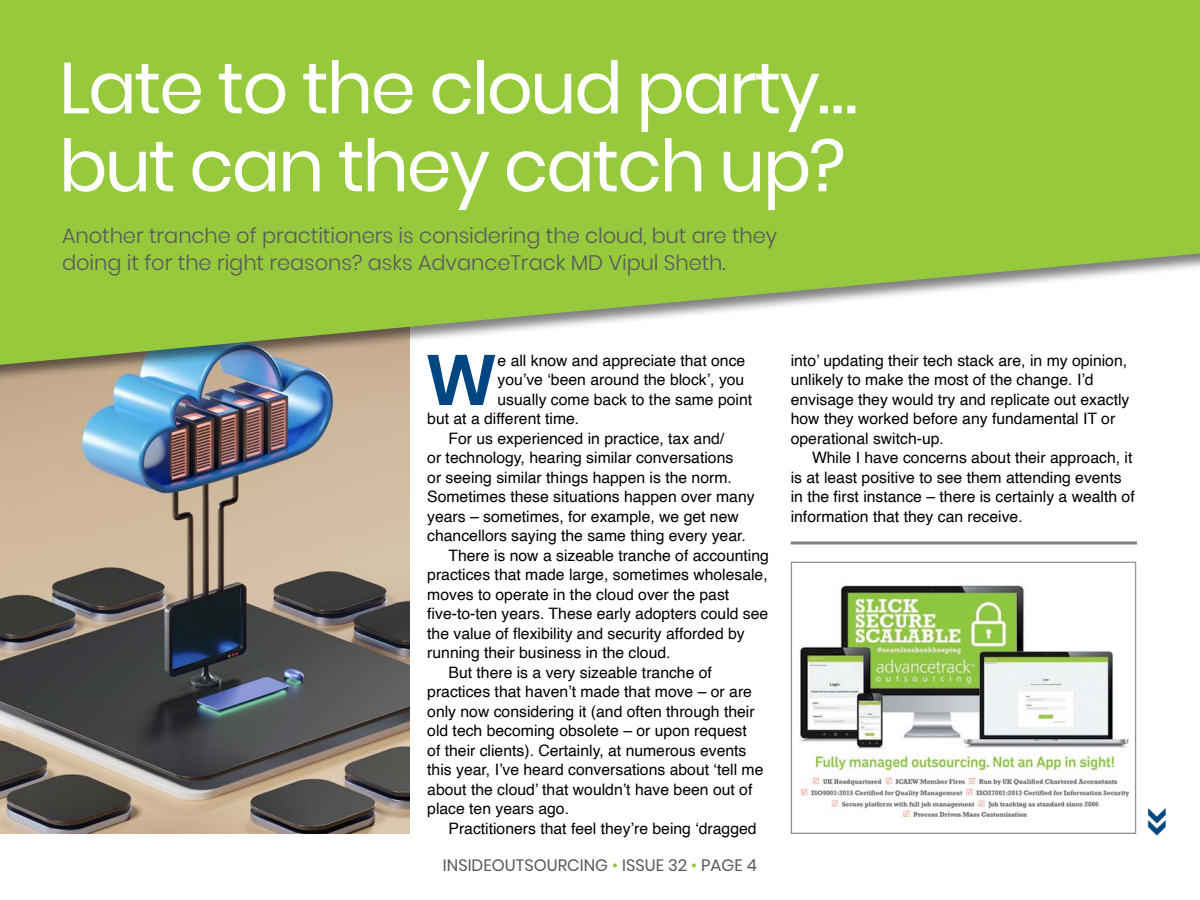
<style>
.page{position:relative;width:1200px;height:900px;background:#fff}
.page>*{position:absolute;margin:0;border:0;box-sizing:border-box;transform-origin:0 0}
.t1{font:72px/78px "Poppins";letter-spacing:-.03em;color:#fff}
.t2{font:600 70.95px "Poppins";color:#004781}
.t3{font:600 39px "Poppins";color:#004781}
.t4{font:300 21px/27px "Poppins";letter-spacing:-.005em;color:#58595b}
.t5{font:16.5px "Poppins";color:#58595b}
.t6{font:15.75px/19.5px "Helvetica";color:#000}
.s1{color:#97c93d}
</style>
<div class="page">
<img style="left:0;top:385px;width:409px;height:449px">
<div style="left:0;top:0;width:1200px;height:385px;background:#000;opacity:.5"></div>
<svg style="left:0;top:0;width:1200px;height:365px;background:#a2cd56"></svg>
<img style="left:800px;top:585px;width:330px;height:234px">
<div style="left:791px;top:562px;width:345px;height:272px;border:1px solid #939598"></div>
<hr style="left:791px;top:541px;width:346px;height:3px;background:#808080">
<h1 class="t1" style="left:59px;top:49px;width:800px">Late to the cloud party… but can they catch up?</h1>
<h3 class="t4" style="left:62px;top:222px;width:717px">Another tranche of practitioners is considering the cloud, but are they doing it for the right reasons? asks AdvanceTrack MD Vipul Sheth.</h3>
<h2 class="t2" style="left:425px;top:339px;width:74px">W</h2>
<p class="t6" style="left:498px;top:351px;width:249px">e all know and appreciate that once</p>
<p class="t6" style="left:498px;top:371px;width:248px">you’ve ‘been around the block’, you</p>
<p class="t6" style="left:498px;top:390px;width:256px">usually come back to the same point</p>
<p class="t6" style="left:427px;top:410px;width:154px">but at a different time.</p>
<p class="t6" style="left:449px;top:429px;width:277px">For us experienced in practice, tax and/</p>
<p class="t6" style="left:427px;top:449px;width:308px">or technology, hearing similar conversations</p>
<p class="t6" style="left:427px;top:468px;width:306px">or seeing similar things happen is the norm.</p>
<p class="t6" style="left:427px;top:488px;width:329px">Sometimes these situations happen over many</p>
<p class="t6" style="left:427px;top:507px;width:313px">years – sometimes, for example, we get new</p>
<p class="t6" style="left:427px;top:527px;width:320px">chancellors saying the same thing every year.</p>
<p class="t6" style="left:449px;top:546px;width:322px">There is now a sizeable tranche of accounting</p>
<p class="t6" style="left:427px;top:566px;width:342px">practices that made large, sometimes wholesale,</p>
<p class="t6" style="left:427px;top:585px;width:304px">moves to operate in the cloud over the past</p>
<p class="t6" style="left:427px;top:605px;width:343px">five-to-ten years. These early adopters could see</p>
<p class="t6" style="left:427px;top:624px;width:319px">the value of flexibility and security afforded by</p>
<p class="t6" style="left:427px;top:644px;width:245px">running their business in the cloud.</p>
<p class="t6" style="left:449px;top:663px;width:265px">But there is a very sizeable tranche of</p>
<p class="t6" style="left:427px;top:683px;width:326px">practices that haven’t made that move – or are</p>
<p class="t6" style="left:427px;top:702px;width:329px">only now considering it (and often through their</p>
<p class="t6" style="left:427px;top:722px;width:321px">old tech becoming obsolete – or upon request</p>
<p class="t6" style="left:427px;top:741px;width:321px">of their clients). Certainly, at numerous events</p>
<p class="t6" style="left:427px;top:761px;width:338px">this year, I’ve heard conversations about ‘tell me</p>
<p class="t6" style="left:427px;top:780px;width:327px">about the cloud’ that wouldn’t have been out of</p>
<p class="t6" style="left:427px;top:800px;width:143px">place ten years ago.</p>
<p class="t6" style="left:449px;top:819px;width:310px">Practitioners that feel they’re being ‘dragged</p>
<p class="t5" style="left:443px;top:855px;width:316px">INSIDEOUTSOURCING <span class="s1">•</span> ISSUE 32 <span class="s1">•</span> PAGE 4</p>
<p class="t6" style="left:791px;top:351px;width:340px">into’ updating their tech stack are, in my opinion, unlikely to make the most of the change. I’d envisage they would try and replicate out exactly how they worked before any fundamental IT or operational switch-up.</p>
<p class="t6" style="left:791px;top:449px;width:346px;text-indent:21px">While I have concerns about their approach, it is at least positive to see them attending events in the first instance – there is certainly a wealth of information that they can receive.</p>
<h3 class="t3" style="left:1180px;top:807px;width:31px;rotate:90deg">&gt;&gt;</h3>
</div>
